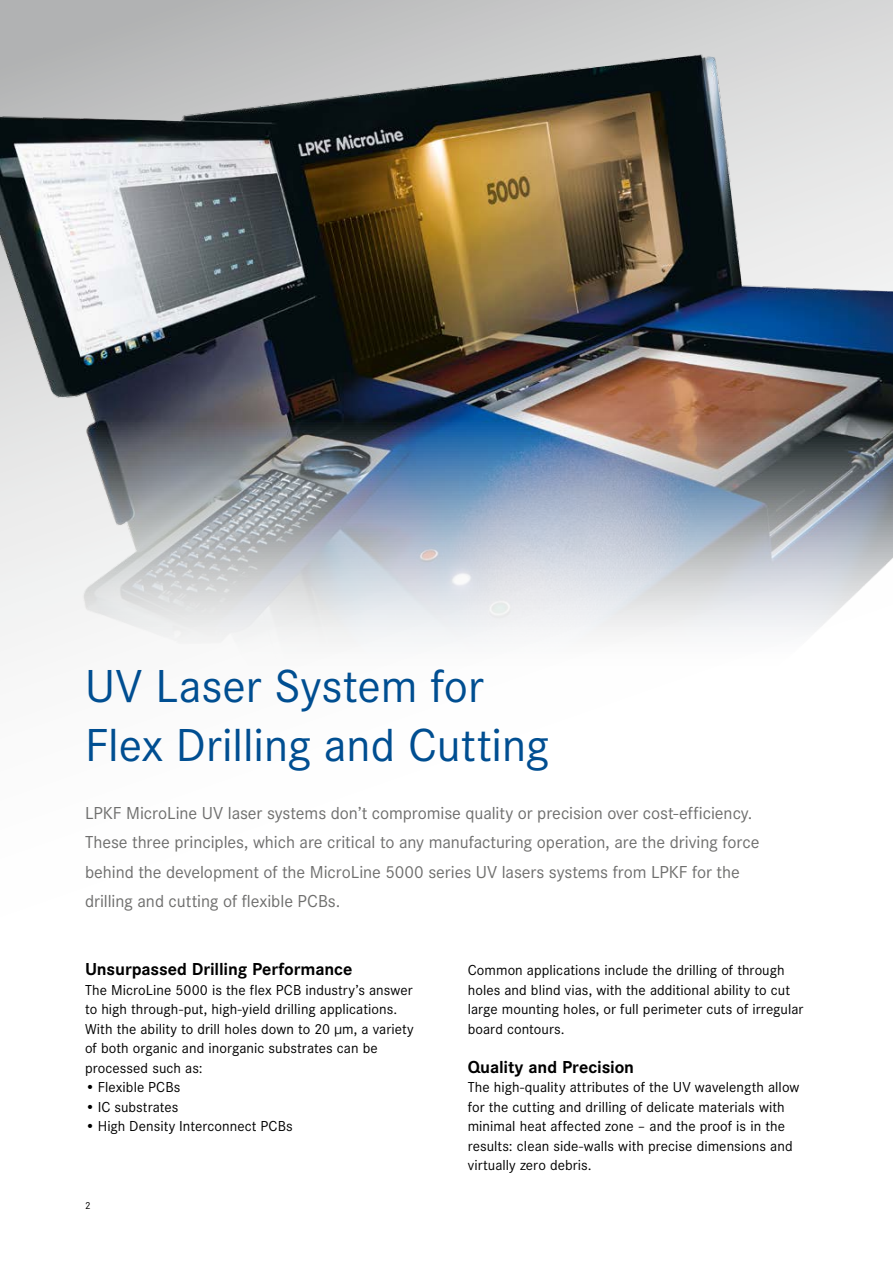
<style>
.page{position:relative;width:893px;height:1263px;background:#fff}
.page>*{position:absolute;margin:0;border:0;box-sizing:border-box;transform-origin:0 0}
.t1{font:48px/58.5px "Corporate S";color:#004e91}
.t2{font:18px/29.2px "Corporate S";letter-spacing:-.005em;color:#6f6f6e}
.t3{font:700 18px "Corporate S";letter-spacing:-.01em;color:#000}
.t4{font:15px/19.5px "Corporate S";letter-spacing:.005em;color:#000}
.t5{font:10.5px "Corporate S";color:#000}
</style>
<div class="page">
<svg style="left:0;top:0;width:893px;height:48px"></svg>
<img style="left:0;top:48px;width:893px;height:604px">
<h1 class="t1" style="left:85px;top:657px;width:465px">UV Laser System for<br>Flex Drilling and Cutting</h1>
<p class="t2" style="left:85px;top:799px;width:676px">LPKF MicroLine UV laser systems don’t compromise quality or precision over cost-efficiency.<br>These three principles, which are critical to any manufacturing operation, are the driving force behind the development of the MicroLine 5000 series UV lasers systems from LPKF for the drilling and cutting of flexible PCBs.</p>
<p class="t3" style="left:85px;top:959px;width:269px">Unsurpassed Drilling Performance</p>
<p class="t4" style="left:85px;top:980px;width:329px">The MicroLine 5000 is the flex PCB industry’s answer</p>
<p class="t4" style="left:85px;top:999px;width:314px">to high through-put, high-yield drilling applications.</p>
<p class="t4" style="left:85px;top:1019px;width:330px">With the ability to drill holes down to 20 μm, a variety</p>
<p class="t4" style="left:85px;top:1038px;width:294px">of both organic and inorganic substrates can be</p>
<p class="t4" style="left:85px;top:1058px;width:119px">processed such as:</p>
<p class="t4" style="left:98px;top:1077px;width:84px">Flexible PCBs</p>
<p class="t4" style="left:98px;top:1097px;width:82px">IC substrates</p>
<p class="t4" style="left:98px;top:1116px;width:196px">High Density Interconnect PCBs</p>
<p class="t5" style="left:85px;top:1200px;width:7px">2</p>
<p class="t4" style="left:468px;top:960px;width:337px">Common applications include the drilling of through holes and blind vias, with the additional ability to cut large mounting holes, or full perimeter cuts of irregular board contours.</p>
<p class="t3" style="left:468px;top:1056px;width:168px">Quality and Precision</p>
<p class="t4" style="left:468px;top:1077px;width:333px">The high-quality attributes of the UV wavelength allow for the cutting and drilling of delicate materials with minimal heat affected zone – and the proof is in the results: clean side-walls with precise dimensions and virtually zero debris.</p>
</div>
